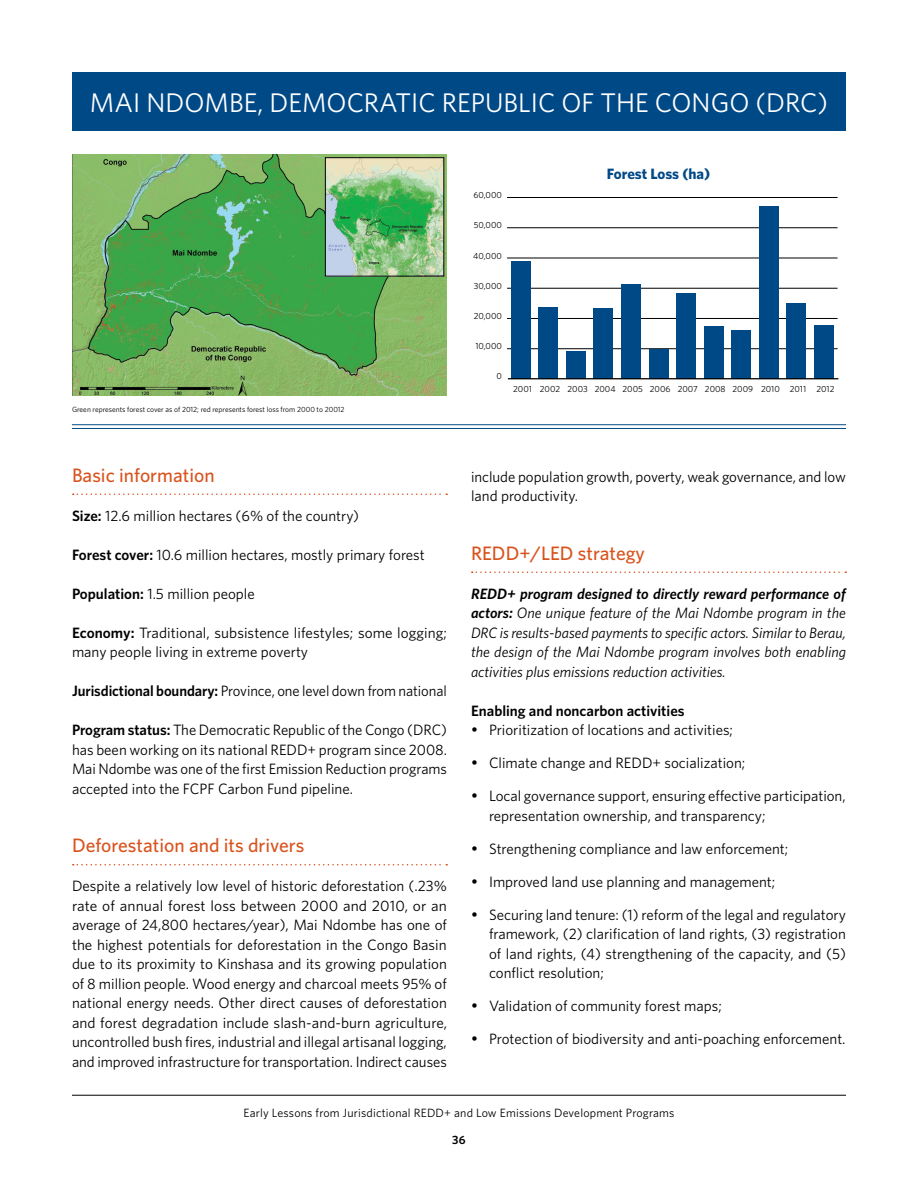
<style>
.page{position:relative;width:918px;height:1188px;background:#fff}
.page>*{position:absolute;margin:0;border:0;box-sizing:border-box;transform-origin:0 0}
.Chapter_opener{font:27px "Whitney";color:#fff}
.head_2{font:500 19.5px "Whitney";color:#d9531e}
.t1{font:15px/19.5px "Whitney";color:#000}
.t2{font:italic 15px/19.5px "Whitney";color:#000;text-align:justify}
.annex_subhead{font:600 15px "Whitney";color:#000}
.head_3{font:700 15px "Whitney";letter-spacing:-.005em;color:#004987}
.t3{font:12px "Whitney";letter-spacing:.015em;color:#000}
.t4{font:600 12px "Whitney";color:#000}
.t5{font:8.85px "Whitney";color:#000}
.t6{font:7.5px "Whitney";color:#000}
.s1{font-weight:600}
</style>
<div class="page">
<hr style="left:72px;top:1095px;width:774px;height:1px;background:#000">
<div style="left:72px;top:72px;width:774px;height:58px;background:#004987"></div>
<svg style="left:73px;top:494px;width:374px;height:1px"></svg>
<svg style="left:73px;top:864px;width:374px;height:2px"></svg>
<svg style="left:472px;top:572px;width:374px;height:1px"></svg>
<img style="left:72px;top:154px;width:375px;height:242px">
<hr style="left:507px;top:348px;width:331px;height:1px;background:#000">
<hr style="left:507px;top:318px;width:331px;height:1px;background:#000">
<hr style="left:507px;top:288px;width:331px;height:1px;background:#000">
<hr style="left:507px;top:258px;width:331px;height:1px;background:#000">
<hr style="left:507px;top:227px;width:331px;height:1px;background:#000">
<hr style="left:507px;top:197px;width:331px;height:1px;background:#000">
<div style="left:814px;top:325px;width:19px;height:54px;background:#004987"></div>
<div style="left:787px;top:304px;width:19px;height:75px;background:#004987"></div>
<div style="left:759px;top:206px;width:19px;height:173px;background:#004987"></div>
<div style="left:732px;top:330px;width:19px;height:49px;background:#004987"></div>
<div style="left:704px;top:327px;width:19px;height:52px;background:#004987"></div>
<div style="left:676px;top:293px;width:20px;height:86px;background:#004987"></div>
<div style="left:649px;top:349px;width:19px;height:30px;background:#004987"></div>
<div style="left:621px;top:285px;width:20px;height:94px;background:#004987"></div>
<div style="left:594px;top:309px;width:19px;height:70px;background:#004987"></div>
<div style="left:566px;top:352px;width:20px;height:27px;background:#004987"></div>
<div style="left:539px;top:308px;width:19px;height:71px;background:#004987"></div>
<div style="left:511px;top:261px;width:19px;height:118px;background:#004987"></div>
<hr style="left:508px;top:378px;width:330px;height:1px;background:#000">
<hr style="left:72px;top:424px;width:774px;height:1px;background:#004987">
<hr style="left:72px;top:428px;width:774px;height:1px;background:#004987">
<img style="left:327px;top:160px;width:115px;height:114px">
<p class="Chapter_opener" style="left:90px;top:85px;width:740px">MAI NDOMBE, DEMOCRATIC REPUBLIC OF THE CONGO (DRC)</p>
<p class="t6" style="left:72px;top:404px;width:274px">Green represents forest cover as of 2012; red represents forest loss from 2000 to 20012</p>
<p class="head_2" style="left:72px;top:462px;width:144px">Basic information</p>
<p class="t1" style="left:72px;top:505px;width:289px"><span class="s1">Size:</span> 12.6 million hectares (6% of the country)</p>
<p class="t1" style="left:72px;top:544px;width:354px"><span class="s1">Forest cover:</span> 10.6 million hectares, mostly primary forest</p>
<p class="t1" style="left:72px;top:583px;width:184px"><span class="s1">Population:</span> 1.5 million people</p>
<p class="t1" style="left:72px;top:622px;width:377px"><span class="s1">Economy:</span> Traditional, subsistence lifestyles; some logging; many people living in extreme poverty</p>
<p class="t1" style="left:72px;top:681px;width:376px"><span class="s1">Jurisdictional boundary:</span> Province, one level down from national</p>
<p class="t1" style="left:72px;top:720px;width:377px;text-align:justify"><span class="s1">Program status:</span> The Democratic Republic of the Congo (DRC) has been working on its national REDD+ program since 2008.<br>Mai Ndombe was one of the first Emission Reduction programs accepted into the FCPF Carbon Fund pipeline.</p>
<p class="head_2" style="left:72px;top:832px;width:234px">Deforestation and its drivers</p>
<p class="t1" style="left:72px;top:876px;width:377px;text-align:justify">Despite a relatively low level of historic deforestation (.23% rate of annual forest loss between 2000 and 2010, or an average of 24,800 hectares/year), Mai Ndombe has one of the highest potentials for deforestation in the Congo Basin due to its proximity to Kinshasa and its growing population of 8 million people. Wood energy and charcoal meets 95% of national energy needs. Other direct causes of deforestation and forest degradation include slash-and-burn agriculture, uncontrolled bush fires, industrial and illegal artisanal logging, and improved infrastructure for transportation. Indirect causes</p>
<p class="t5" style="left:473px;top:189px;width:30px">60,000</p>
<p class="t5" style="left:474px;top:220px;width:30px">50,000</p>
<p class="t5" style="left:473px;top:250px;width:30px">40,000</p>
<p class="t5" style="left:474px;top:280px;width:30px">30,000</p>
<p class="t5" style="left:474px;top:310px;width:30px">20,000</p>
<p class="t5" style="left:475px;top:340px;width:28px">10,000</p>
<p class="t5" style="left:496px;top:370px;width:7px">0</p>
<p class="head_3" style="left:607px;top:164px;width:105px">Forest Loss (ha)</p>
<p class="t5" style="left:513px;top:383px;width:323px">2001 2002 2003 2004 2005 2006 2007 2008 2009 2010 2011 2012</p>
<p class="t1" style="left:471px;top:466px;width:376px">include population growth, poverty, weak governance, and low land productivity.</p>
<p class="head_2" style="left:471px;top:540px;width:176px">REDD+/LED strategy</p>
<p class="t2" style="left:471px;top:583px;width:377px"><span class="s1">REDD+ program designed to directly reward performance of actors:</span> One unique feature of the Mai Ndombe program in the DRC is results-based payments to specific actors. Similar to Berau, the design of the Mai Ndombe program involves both enabling activities plus emissions reduction activities.</p>
<p class="annex_subhead" style="left:471px;top:700px;width:215px">Enabling and noncarbon activities</p>
<p class="t1" style="left:471px;top:720px;width:264px">• Prioritization of locations and activities;</p>
<p class="t1" style="left:471px;top:753px;width:276px">• Climate change and REDD+ socialization;</p>
<p class="t1" style="left:489px;top:786px;width:358px;text-indent:-18px">• Local governance support, ensuring effective participation, representation ownership, and transparency;</p>
<p class="t1" style="left:471px;top:838px;width:319px">• Strengthening compliance and law enforcement;</p>
<p class="t1" style="left:471px;top:871px;width:306px">• Improved land use planning and management;</p>
<p class="t1" style="left:489px;top:904px;width:359px;text-align:justify;text-indent:-18px">• Securing land tenure: (1) reform of the legal and regulatory framework, (2) clarification of land rights, (3) registration of land rights, (4) strengthening of the capacity, and (5) conflict resolution;</p>
<p class="t1" style="left:471px;top:996px;width:252px">• Validation of community forest maps;</p>
<p class="t1" style="left:471px;top:1029px;width:376px">• Protection of biodiversity and anti-poaching enforcement.</p>
<p class="t3" style="left:243px;top:1104px;width:433px">Early Lessons from Jurisdictional REDD+ and Low Emissions Development Programs</p>
<p class="t4" style="left:452px;top:1131px;width:15px">36</p>
</div>
